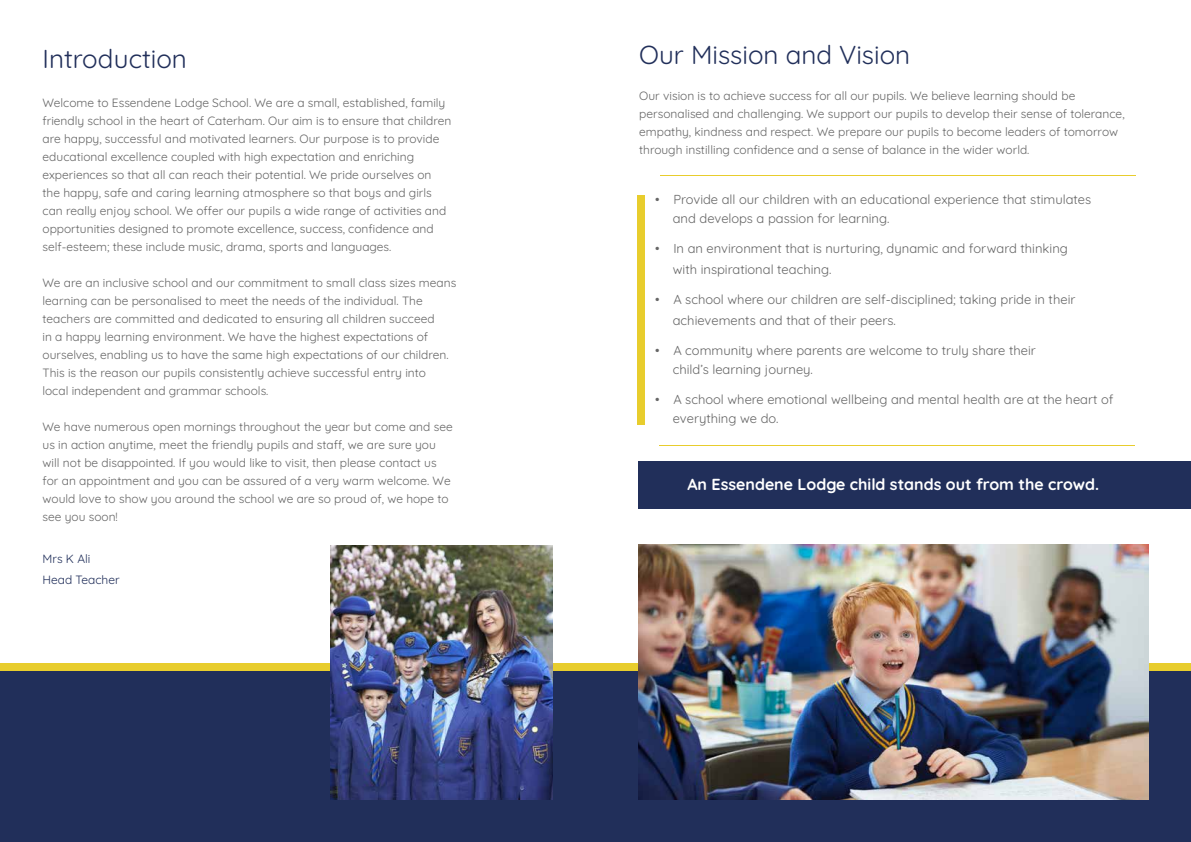
<style>
.page{position:relative;width:1191px;height:842px;background:#fff}
.page>*{position:absolute;margin:0;border:0;box-sizing:border-box;transform-origin:0 0}
.t1{font:300 26px "Quicksand";color:#212f5a}
.t2{font:300 16px "Quicksand";color:#fff}
.t3{font:300 13px/19px "Quicksand";color:#666}
.t4{font:300 12px/18px "Quicksand";color:#666}
.t5{font:300 12px/21px "Quicksand";color:#212f5a}
</style>
<div class="page">
<div style="left:0;top:670px;width:595px;height:172px;background:#212f5a"></div>
<div style="left:595px;top:670px;width:596px;height:172px;background:#212f5a"></div>
<div style="left:595px;top:663px;width:596px;height:7px;background:#e8cd2d"></div>
<div style="left:0;top:663px;width:595px;height:7px;background:#e8cd2d"></div>
<img style="left:331px;top:546px;width:222px;height:253px">
<img style="left:638px;top:544px;width:510px;height:255px">
<div style="left:637px;top:196px;width:8px;height:229px;background:#e8cd2d"></div>
<hr style="left:660px;top:175px;width:475px;height:1px;background:#e8cd2d">
<hr style="left:659px;top:445px;width:475px;height:1px;background:#e8cd2d">
<div style="left:638px;top:461px;width:553px;height:47px;background:#212f5a"></div>
<h1 class="t1" style="left:43px;top:38px;width:146px">Introduction</h1>
<p class="t4" style="left:43px;top:92px;width:410px">Welcome to Essendene Lodge School. We are a small, established, family friendly school in the heart of Caterham. Our aim is to ensure that children are happy, successful and motivated learners. Our purpose is to provide educational excellence coupled with high expectation and enriching experiences so that all can reach their potential. We pride ourselves on the happy, safe and caring learning atmosphere so that boys and girls can really enjoy school. We offer our pupils a wide range of activities and opportunities designed to promote excellence, success, confidence and self-esteem; these include music, drama, sports and languages.</p>
<p class="t4" style="left:43px;top:272px;width:415px">We are an inclusive school and our commitment to small class sizes means learning can be personalised to meet the needs of the individual. The teachers are committed and dedicated to ensuring all children succeed<br>in a happy learning environment. We have the highest expectations of ourselves, enabling us to have the same high expectations of our children.<br>This is the reason our pupils consistently achieve successful entry into<br>local independent and grammar schools.</p>
<p class="t4" style="left:43px;top:416px;width:412px">We have numerous open mornings throughout the year but come and see us in action anytime, meet the friendly pupils and staff, we are sure you will not be disappointed. If you would like to visit, then please contact us for an appointment and you can be assured of a very warm welcome. We would love to show you around the school we are so proud of, we hope to see you soon!</p>
<p class="t5" style="left:43px;top:546px;width:79px">Mrs K Ali<br>Head Teacher</p>
<h1 class="t1" style="left:639px;top:35px;width:272px">Our Mission and Vision</h1>
<p class="t4" style="left:639px;top:85px;width:487px">Our vision is to achieve success for all our pupils. We believe learning should be personalised and challenging. We support our pupils to develop their sense of tolerance, empathy, kindness and respect. We prepare our pupils to become leaders of tomorrow through instilling confidence and a sense of balance in the wider world.</p>
<p class="t3" style="left:673px;top:188px;width:420px;text-indent:-18px">• Provide all our children with an educational experience that stimulates and develops a passion for learning.</p>
<p class="t3" style="left:673px;top:236px;width:396px;line-height:21px;text-indent:-18px">• In an environment that is nurturing, dynamic and forward thinking with inspirational teaching.</p>
<p class="t3" style="left:673px;top:287px;width:404px;line-height:21px;text-indent:-18px">• A school where our children are self-disciplined; taking pride in their achievements and that of their peers.</p>
<p class="t3" style="left:673px;top:339px;width:364px;text-indent:-18px">• A community where parents are welcome to truly share their child’s learning journey.</p>
<p class="t3" style="left:673px;top:388px;width:442px;text-indent:-18px">• A school where emotional wellbeing and mental health are at the heart of everything we do.</p>
<h2 class="t2" style="left:687px;top:472px;width:413px">An Essendene Lodge child stands out from the crowd.</h2>
</div>
